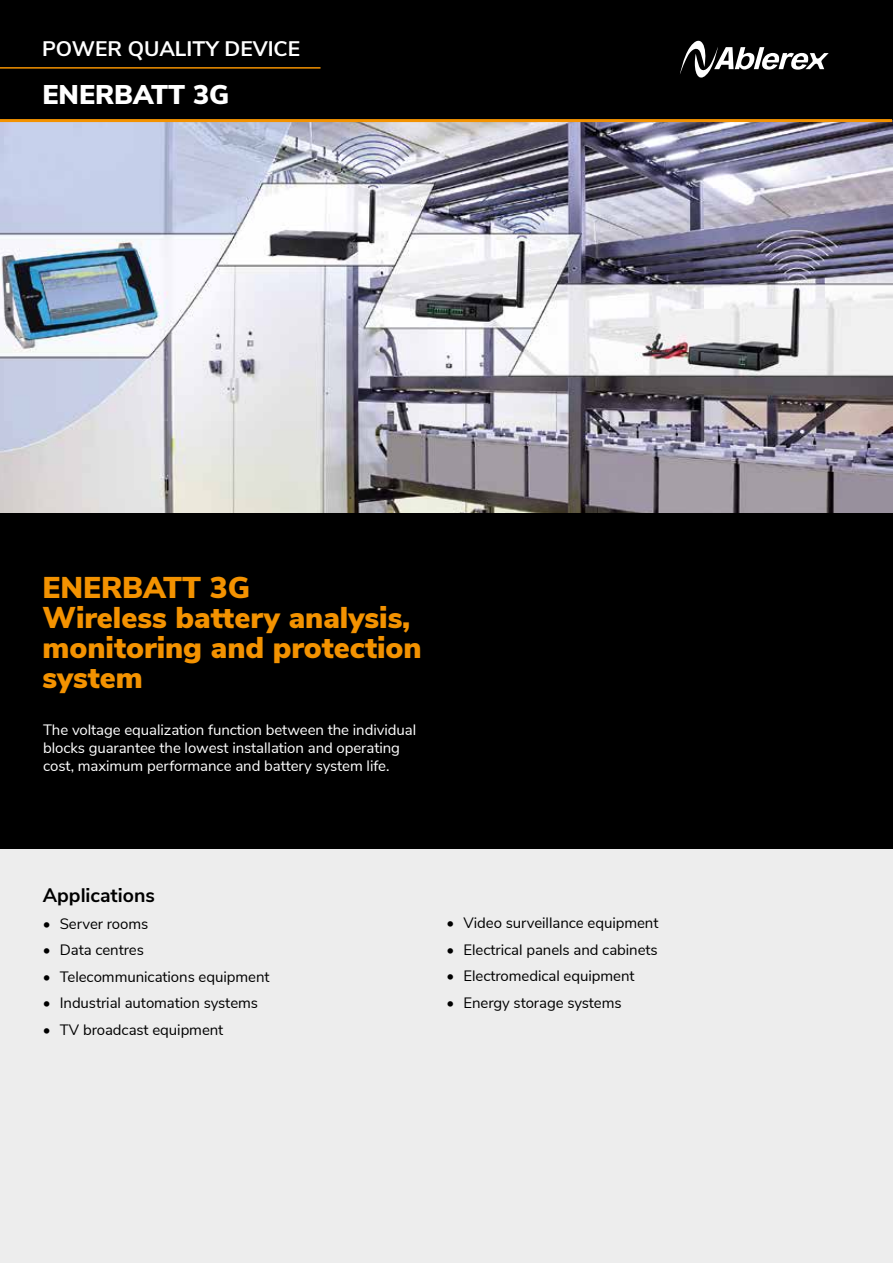
<style>
.page{position:relative;width:893px;height:1263px;background:#fff}
.page>*{position:absolute;margin:0;border:0;box-sizing:border-box;transform-origin:0 0}
.t1{font:900 30px/30px "Nunito Sans";color:#f39200}
.t2{font:900 27px "Nunito Sans";color:#fff}
.t3{font:700 21px "Nunito Sans";color:#fff}
.t4{font:700 19.5px "Nunito Sans";color:#000}
.t5{font:15px "Nunito Sans";letter-spacing:-.005em;color:#000}
.t6{font:15px/18px "Nunito Sans";letter-spacing:-.005em;color:#fff}
</style>
<div class="page">
<img style="left:0;top:121px;width:893px;height:392px">
<div style="left:0;top:849px;width:893px;height:414px;background:#ededed"></div>
<div style="left:0;top:513px;width:893px;height:335px;background:#000"></div>
<div style="left:0;top:0;width:893px;height:119px;background:#000"></div>
<hr style="left:0;top:67px;width:321px;height:2px;background:#f39200">
<hr style="left:0;top:119px;width:892px;height:3px;background:#f39200">
<svg style="left:680px;top:40px;width:149px;height:38px"></svg>
<h3 class="t3" style="left:42px;top:34px;width:260px">POWER QUALITY DEVICE</h3>
<h2 class="t2" style="left:43px;top:75px;width:188px">ENERBATT 3G</h2>
<h1 class="t1" style="left:43px;top:571px;width:381px">ENERBATT 3G<br>Wireless battery analysis, monitoring and protection system</h1>
<p class="t6" style="left:43px;top:720px;width:375px">The voltage equalization function between the individual blocks guarantee the lowest installation and operating cost, maximum performance and battery system life.</p>
<h3 class="t4" style="left:43px;top:881px;width:114px">Applications</h3>
<p class="t5" style="left:43px;top:912px;width:107px">• Server rooms</p>
<p class="t5" style="left:43px;top:939px;width:103px">• Data centres</p>
<p class="t5" style="left:43px;top:965px;width:228px">• Telecommunications equipment</p>
<p class="t5" style="left:43px;top:992px;width:217px">• Industrial automation systems</p>
<p class="t5" style="left:43px;top:1018px;width:182px">• TV broadcast equipment</p>
<p class="t5" style="left:446px;top:912px;width:213px">• Video surveillance equipment</p>
<p class="t5" style="left:446px;top:938px;width:213px">• Electrical panels and cabinets</p>
<p class="t5" style="left:446px;top:965px;width:190px">• Electromedical equipment</p>
<p class="t5" style="left:446px;top:992px;width:177px">• Energy storage systems</p>
</div>
